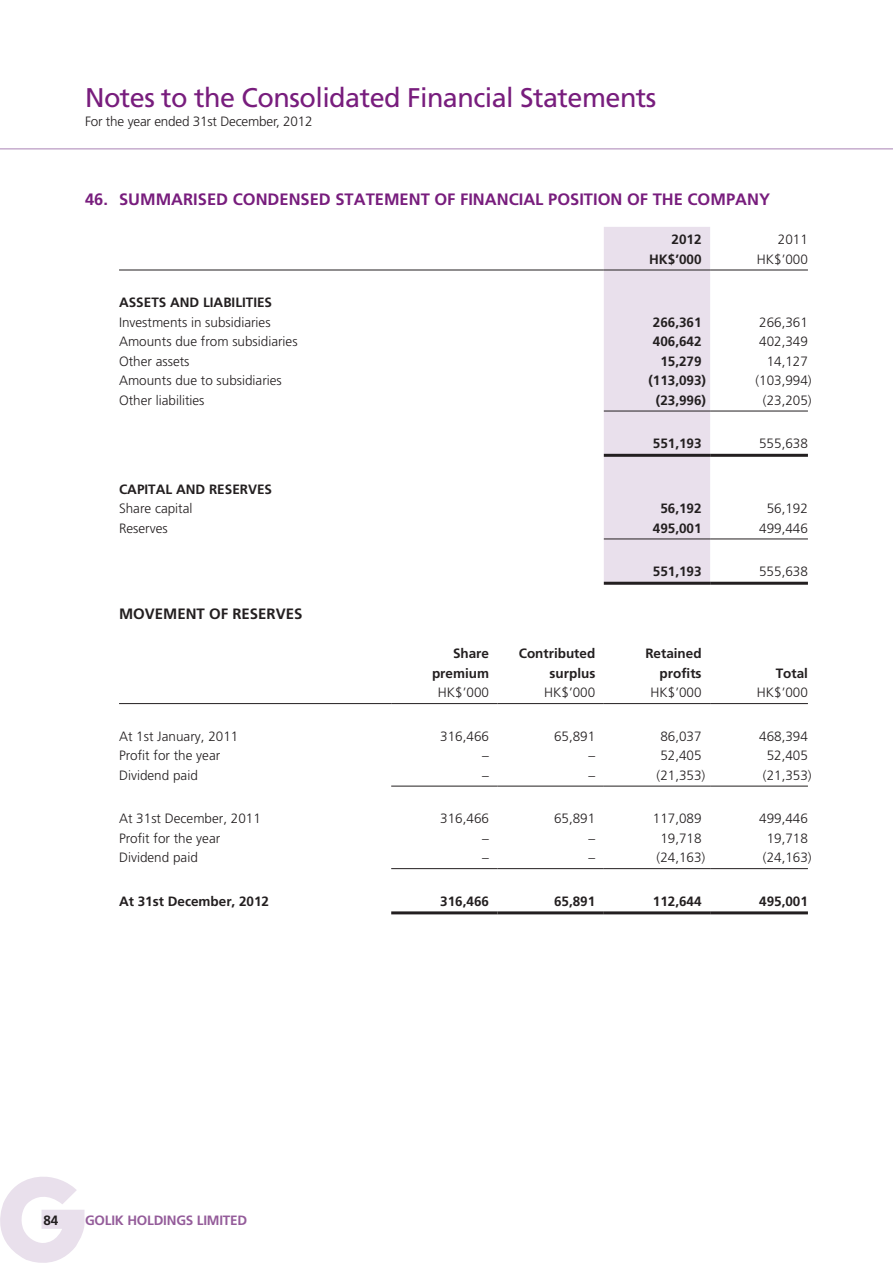
<style>
.page{position:relative;width:893px;height:1263px;background:#fff}
.page>*{position:absolute;margin:0;border:0;box-sizing:border-box;transform-origin:0 0}
.t1{font:27px "Frutiger LT Std";letter-spacing:-.02em;color:#781d7d}
.t2{font:700 16.5px "Frutiger LT Std";color:#781d7d}
.t3{font:700 15px "Frutiger LT Std";color:#231f20}
.t4{font:300 13.5px "Frutiger LT Std";color:#231f20}
.t5{font:700 13.5px "Frutiger LT Std";color:#231f20}
.t6{font:700 13.5px "Frutiger LT Std";letter-spacing:-.015em;color:#945c9a}
</style>
<div class="page">
<hr style="left:0;top:148px;width:893px;height:2px;background:#c6accd">
<svg style="left:0;top:1177px;width:84px;height:86px"></svg>
<div style="left:604px;top:227px;width:106px;height:355px;background:#e9e0ec"></div>
<hr style="left:119px;top:270px;width:485px;height:1px;background:#231f20">
<hr style="left:604px;top:270px;width:106px;height:1px;background:#231f20">
<hr style="left:710px;top:270px;width:98px;height:1px;background:#231f20">
<hr style="left:604px;top:411px;width:106px;height:1px;background:#231f20">
<hr style="left:710px;top:411px;width:98px;height:1px;background:#231f20">
<hr style="left:604px;top:454px;width:106px;height:3px;background:#231f20">
<hr style="left:710px;top:454px;width:98px;height:3px;background:#231f20">
<hr style="left:604px;top:539px;width:106px;height:1px;background:#231f20">
<hr style="left:710px;top:539px;width:98px;height:1px;background:#231f20">
<hr style="left:604px;top:582px;width:106px;height:3px;background:#231f20">
<hr style="left:710px;top:582px;width:98px;height:3px;background:#231f20">
<hr style="left:119px;top:703px;width:272px;height:1px;background:#231f20">
<hr style="left:391px;top:703px;width:106px;height:1px;background:#231f20">
<hr style="left:497px;top:703px;width:107px;height:1px;background:#231f20">
<hr style="left:604px;top:703px;width:106px;height:1px;background:#231f20">
<hr style="left:710px;top:703px;width:98px;height:1px;background:#231f20">
<hr style="left:391px;top:786px;width:106px;height:1px;background:#231f20">
<hr style="left:497px;top:786px;width:107px;height:1px;background:#231f20">
<hr style="left:604px;top:786px;width:106px;height:1px;background:#231f20">
<hr style="left:710px;top:786px;width:98px;height:1px;background:#231f20">
<hr style="left:391px;top:868px;width:106px;height:1px;background:#231f20">
<hr style="left:497px;top:868px;width:107px;height:1px;background:#231f20">
<hr style="left:604px;top:868px;width:106px;height:1px;background:#231f20">
<hr style="left:710px;top:868px;width:98px;height:1px;background:#231f20">
<hr style="left:391px;top:911px;width:106px;height:3px;background:#231f20">
<hr style="left:497px;top:911px;width:107px;height:3px;background:#231f20">
<hr style="left:604px;top:911px;width:106px;height:3px;background:#231f20">
<hr style="left:710px;top:911px;width:98px;height:3px;background:#231f20">
<h1 class="t1" style="left:85px;top:82px;width:573px">Notes to the Consolidated Financial Statements</h1>
<p class="t4" style="left:85px;top:114px;width:229px">For the year ended 31st December, 2012</p>
<p class="t2" style="left:85px;top:190px;width:686px">46. SUMMARISED CONDENSED STATEMENT OF FINANCIAL POSITION OF THE COMPANY</p>
<p class="t5" style="left:672px;top:231px;width:32px">2012</p>
<p class="t4" style="left:778px;top:232px;width:32px">2011</p>
<p class="t5" style="left:649px;top:251px;width:54px">HK$’000</p>
<p class="t4" style="left:757px;top:251px;width:53px">HK$’000</p>
<p class="t5" style="left:119px;top:294px;width:155px">ASSETS AND LIABILITIES</p>
<p class="t4" style="left:119px;top:314px;width:153px">Investments in subsidiaries</p>
<p class="t5" style="left:653px;top:314px;width:50px">266,361</p>
<p class="t4" style="left:759px;top:314px;width:50px">266,361</p>
<p class="t4" style="left:119px;top:334px;width:180px">Amounts due from subsidiaries</p>
<p class="t5" style="left:653px;top:333px;width:50px">406,642</p>
<p class="t4" style="left:759px;top:334px;width:50px">402,349</p>
<p class="t4" style="left:119px;top:353px;width:72px">Other assets</p>
<p class="t5" style="left:660px;top:353px;width:43px">15,279</p>
<p class="t4" style="left:767px;top:353px;width:43px">14,127</p>
<p class="t4" style="left:119px;top:373px;width:164px">Amounts due to subsidiaries</p>
<p class="t5" style="left:648px;top:372px;width:59px">(113,093)</p>
<p class="t4" style="left:755px;top:373px;width:58px">(103,994)</p>
<p class="t4" style="left:119px;top:392px;width:87px">Other liabilities</p>
<p class="t5" style="left:656px;top:392px;width:52px">(23,996)</p>
<p class="t4" style="left:763px;top:392px;width:50px">(23,205)</p>
<p class="t5" style="left:653px;top:435px;width:50px">551,193</p>
<p class="t4" style="left:759px;top:436px;width:50px">555,638</p>
<p class="t5" style="left:119px;top:481px;width:155px">CAPITAL AND RESERVES</p>
<p class="t4" style="left:119px;top:501px;width:75px">Share capital</p>
<p class="t5" style="left:660px;top:500px;width:43px">56,192</p>
<p class="t4" style="left:767px;top:501px;width:43px">56,192</p>
<p class="t4" style="left:119px;top:520px;width:50px">Reserves</p>
<p class="t5" style="left:653px;top:520px;width:50px">495,001</p>
<p class="t4" style="left:759px;top:520px;width:50px">499,446</p>
<p class="t5" style="left:653px;top:563px;width:50px">551,193</p>
<p class="t4" style="left:759px;top:564px;width:50px">555,638</p>
<p class="t3" style="left:119px;top:605px;width:185px">MOVEMENT OF RESERVES</p>
<p class="t5" style="left:453px;top:645px;width:38px">Share</p>
<p class="t5" style="left:519px;top:645px;width:78px">Contributed</p>
<p class="t5" style="left:645px;top:645px;width:58px">Retained</p>
<p class="t5" style="left:432px;top:665px;width:59px">premium</p>
<p class="t5" style="left:550px;top:665px;width:47px">surplus</p>
<p class="t5" style="left:660px;top:665px;width:43px">profits</p>
<p class="t5" style="left:776px;top:665px;width:34px">Total</p>
<p class="t4" style="left:438px;top:685px;width:53px">HK$’000</p>
<p class="t4" style="left:544px;top:685px;width:53px">HK$’000</p>
<p class="t4" style="left:651px;top:685px;width:53px">HK$’000</p>
<p class="t4" style="left:757px;top:685px;width:53px">HK$’000</p>
<p class="t4" style="left:119px;top:728px;width:121px">At 1st January, 2011</p>
<p class="t4" style="left:440px;top:728px;width:50px">316,466</p>
<p class="t4" style="left:554px;top:728px;width:43px">65,891</p>
<p class="t4" style="left:660px;top:728px;width:43px">86,037</p>
<p class="t4" style="left:759px;top:728px;width:50px">468,394</p>
<p class="t4" style="left:119px;top:748px;width:103px">Profit for the year</p>
<p class="t4" style="left:482px;top:748px;width:8px">–</p>
<p class="t4" style="left:589px;top:748px;width:8px">–</p>
<p class="t4" style="left:660px;top:748px;width:43px">52,405</p>
<p class="t4" style="left:767px;top:748px;width:43px">52,405</p>
<p class="t4" style="left:119px;top:767px;width:80px">Dividend paid</p>
<p class="t4" style="left:482px;top:767px;width:8px">–</p>
<p class="t4" style="left:589px;top:767px;width:8px">–</p>
<p class="t4" style="left:657px;top:767px;width:50px">(21,353)</p>
<p class="t4" style="left:763px;top:767px;width:50px">(21,353)</p>
<p class="t4" style="left:119px;top:811px;width:143px">At 31st December, 2011</p>
<p class="t4" style="left:440px;top:811px;width:50px">316,466</p>
<p class="t4" style="left:554px;top:811px;width:43px">65,891</p>
<p class="t4" style="left:653px;top:811px;width:50px">117,089</p>
<p class="t4" style="left:759px;top:811px;width:50px">499,446</p>
<p class="t4" style="left:119px;top:830px;width:103px">Profit for the year</p>
<p class="t4" style="left:482px;top:830px;width:8px">–</p>
<p class="t4" style="left:589px;top:830px;width:8px">–</p>
<p class="t4" style="left:660px;top:830px;width:43px">19,718</p>
<p class="t4" style="left:767px;top:830px;width:43px">19,718</p>
<p class="t4" style="left:119px;top:850px;width:80px">Dividend paid</p>
<p class="t4" style="left:482px;top:850px;width:8px">–</p>
<p class="t4" style="left:589px;top:850px;width:8px">–</p>
<p class="t4" style="left:657px;top:850px;width:50px">(24,163)</p>
<p class="t4" style="left:763px;top:850px;width:50px">(24,163)</p>
<p class="t5" style="left:119px;top:893px;width:152px">At 31st December, 2012</p>
<p class="t5" style="left:440px;top:893px;width:50px">316,466</p>
<p class="t5" style="left:554px;top:893px;width:43px">65,891</p>
<p class="t5" style="left:653px;top:893px;width:50px">112,644</p>
<p class="t5" style="left:759px;top:893px;width:50px">495,001</p>
<p class="t5" style="left:43px;top:1212px;width:16px">84</p>
<p class="t6" style="left:85px;top:1212px;width:164px">GOLIK HOLDINGS LIMITED</p>
</div>
